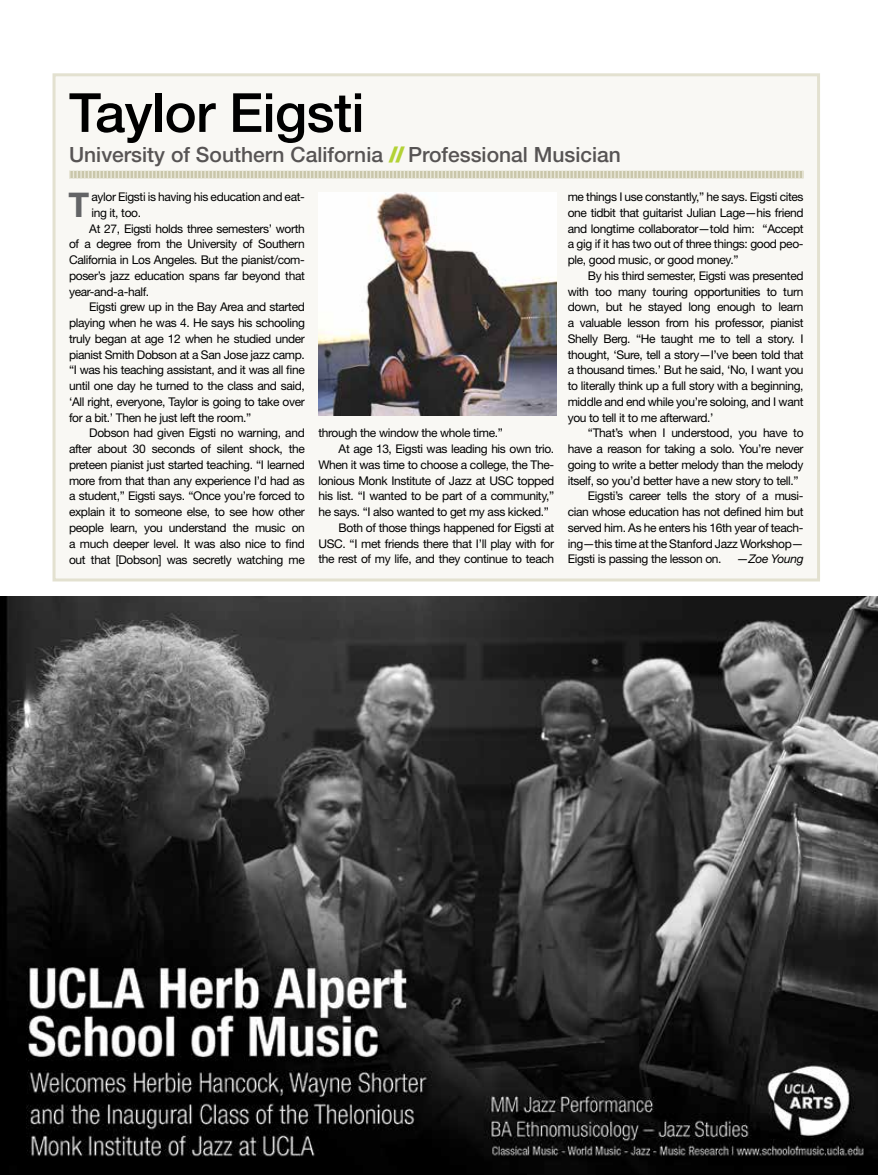
<style>
.page{position:relative;width:878px;height:1175px;background:#fff}
.page>*{position:absolute;margin:0;border:0;box-sizing:border-box;transform-origin:0 0}
.t1{font:500 54px "Helvetica Neue";letter-spacing:-.01em;color:#000}
.t2{font:700 34.05px "Helvetica Neue";color:#636466}
.t3{font:500 21px "Helvetica Neue";color:#575454}
.t4{font:12px/15.8px "Helvetica Neue";letter-spacing:-.03em;color:#000;text-align:justify}
.t5{font:italic 12px "Helvetica Neue";letter-spacing:-.03em;color:#000}
.s1{font-weight:900;font-stretch:expanded;color:#b3d235}
</style>
<div class="page">
<div style="left:54px;top:75px;width:764px;height:505px;background:#f9f8f4"></div>
<svg style="left:69px;top:171px;width:734px;height:7px;background:#d4d2ba"></svg>
<div style="left:52px;top:73px;width:768px;height:508px;border:3px solid #e3e1d0"></div>
<img style="left:318px;top:193px;width:238px;height:223px">
<img style="left:0;top:596px;width:878px;height:578px">
<h1 class="t1" style="left:69px;top:80px;width:297px">Taylor Eigsti</h1>
<h3 class="t3" style="left:69px;top:142px;width:553px">University of Southern California <span class="s1">//</span>Professional Musician</h3>
<h2 class="t2" style="left:69px;top:184px;width:21px">T</h2>
<p class="t4" style="left:91px;top:189px;width:215px">aylor Eigsti is having his education and eat-</p>
<p class="t4" style="left:567px;top:189px;width:237px">me things I use constantly,” he says. Eigsti cites one tidbit that guitarist Julian Lage—his friend and longtime collaborator—told him: “Accept a gig if it has two out of three things: good peo&shy;ple, good music, or good money.”</p>
<p class="t4" style="left:567px;top:267px;width:237px;text-indent:20px">By his third semester, Eigsti was presented with too many touring opportunities to turn down, but he stayed long enough to learn a valuable lesson from his professor, pianist Shelly Berg. “He taught me to tell a story. I thought, ‘Sure, tell a story—I’ve been told that a thousand times.’ But he said, ‘No, I want you to literally think up a full story with a beginning, middle and end while you’re soloing, and I want you to tell it to me afterward.’</p>
<p class="t4" style="left:588px;top:425px;width:217px">“That’s when I understood, you have to</p>
<p class="t4" style="left:567px;top:441px;width:237px">have a reason for taking a solo. You’re never</p>
<p class="t4" style="left:567px;top:456px;width:237px">going to write a better melody than the melody</p>
<p class="t4" style="left:567px;top:472px;width:232px">itself, so you’d better have a new story to tell.”</p>
<p class="t4" style="left:588px;top:488px;width:217px">Eigsti’s career tells the story of a musi-</p>
<p class="t4" style="left:567px;top:504px;width:237px">cian whose education has not defined him but</p>
<p class="t4" style="left:567px;top:519px;width:237px">served him. As he enters his 16th year of teach-</p>
<p class="t4" style="left:567px;top:535px;width:237px">ing—this time at the Stanford Jazz Workshop—</p>
<p class="t4" style="left:567px;top:551px;width:155px">Eigsti is passing the lesson on.</p>
<p class="t5" style="left:737px;top:552px;width:68px">—Zoe Young</p>
<p class="t4" style="left:91px;top:205px;width:51px">ing it, too.</p>
<p class="t4" style="left:89px;top:220px;width:217px">At 27, Eigsti holds three semesters’ worth</p>
<p class="t4" style="left:69px;top:236px;width:237px">of a degree from the University of Southern</p>
<p class="t4" style="left:69px;top:252px;width:237px">California in Los Angeles. But the pianist/com-</p>
<p class="t4" style="left:69px;top:268px;width:237px">poser’s jazz education spans far beyond that</p>
<p class="t4" style="left:69px;top:283px;width:82px">year-and-a-half.</p>
<p class="t4" style="left:89px;top:299px;width:217px">Eigsti grew up in the Bay Area and started</p>
<p class="t4" style="left:69px;top:315px;width:237px">playing when he was 4. He says his schooling</p>
<p class="t4" style="left:69px;top:331px;width:237px">truly began at age 12 when he studied under</p>
<p class="t4" style="left:69px;top:346px;width:237px">pianist Smith Dobson at a San Jose jazz camp.</p>
<p class="t4" style="left:69px;top:362px;width:237px">“I was his teaching assistant, and it was all fine</p>
<p class="t4" style="left:69px;top:378px;width:237px">until one day he turned to the class and said,</p>
<p class="t4" style="left:69px;top:394px;width:237px">‘All right, everyone, Taylor is going to take over</p>
<p class="t4" style="left:69px;top:409px;width:184px">for a bit.’ Then he just left the room.”</p>
<p class="t4" style="left:89px;top:425px;width:217px">Dobson had given Eigsti no warning, and</p>
<p class="t4" style="left:69px;top:441px;width:237px">after about 30 seconds of silent shock, the</p>
<p class="t4" style="left:69px;top:456px;width:237px">preteen pianist just started teaching. “I learned</p>
<p class="t4" style="left:69px;top:472px;width:237px">more from that than any experience I’d had as</p>
<p class="t4" style="left:69px;top:488px;width:237px">a student,” Eigsti says. “Once you’re forced to</p>
<p class="t4" style="left:69px;top:504px;width:237px">explain it to someone else, to see how other</p>
<p class="t4" style="left:69px;top:519px;width:237px">people learn, you understand the music on</p>
<p class="t4" style="left:69px;top:535px;width:237px">a much deeper level. It was also nice to find</p>
<p class="t4" style="left:69px;top:551px;width:237px">out that [Dobson] was secretly watching me</p>
<p class="t4" style="left:318px;top:425px;width:186px">through the window the whole time.”</p>
<p class="t4" style="left:338px;top:441px;width:217px">At age 13, Eigsti was leading his own trio.</p>
<p class="t4" style="left:318px;top:456px;width:237px">When it was time to choose a college, the The-</p>
<p class="t4" style="left:318px;top:472px;width:237px">lonious Monk Institute of Jazz at USC topped</p>
<p class="t4" style="left:318px;top:488px;width:237px">his list. “I wanted to be part of a community,”</p>
<p class="t4" style="left:318px;top:504px;width:232px">he says. “I also wanted to get my ass kicked.”</p>
<p class="t4" style="left:338px;top:519px;width:217px">Both of those things happened for Eigsti at</p>
<p class="t4" style="left:318px;top:535px;width:237px">USC. “I met friends there that I’ll play with for</p>
<p class="t4" style="left:318px;top:551px;width:237px">the rest of my life, and they continue to teach</p>
</div>
